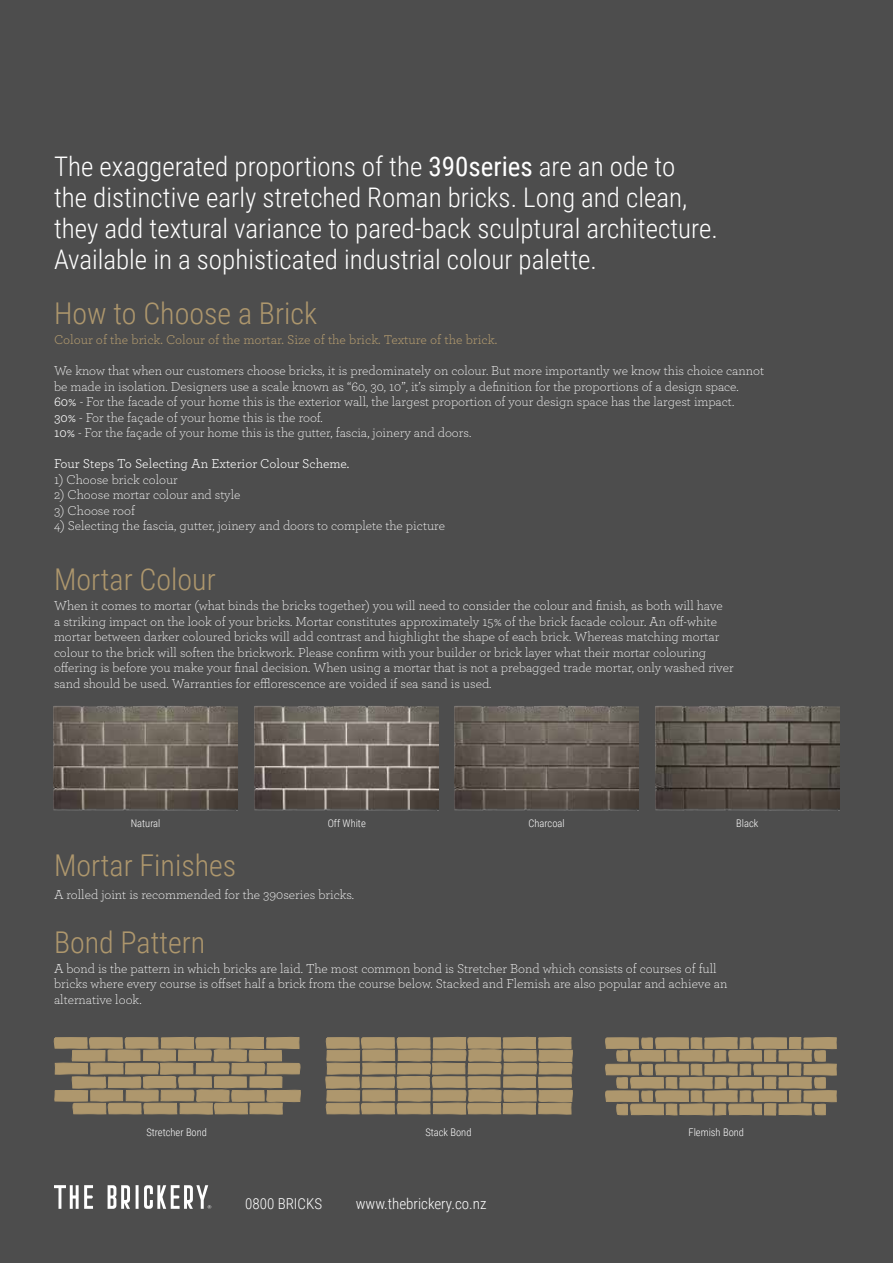
<style>
.page{position:relative;width:893px;height:1263px;background:#4d4d4d}
.page>*{position:absolute;margin:0;border:0;box-sizing:border-box;transform-origin:0 0}
.t1{font:300 30px "Roboto Condensed";color:#ae976d}
.t2{font:300 27px/31px "Roboto Condensed";color:#fff}
.t3{font:300 15px "Roboto Condensed";color:#fff}
.t4{font:300 13.5px/15.5px "Archer";color:#fff}
.t5{font:13.5px "Archer";color:#ae976d}
.t6{font:13.5px "Archer";color:#fff}
.t7{font:300 10.5px "Roboto Condensed";color:#fff}
.s1{font-weight:400}
</style>
<div class="page">
<svg style="left:54px;top:1185px;width:39px;height:24px"></svg>
<svg style="left:108px;top:1185px;width:22px;height:24px"></svg>
<svg style="left:136px;top:1185px;width:75px;height:24px"></svg>
<img style="left:54px;top:705px;width:184px;height:106px">
<img style="left:455px;top:705px;width:184px;height:106px">
<img style="left:254px;top:705px;width:184px;height:106px">
<img style="left:655px;top:705px;width:184px;height:106px">
<svg style="left:325px;top:1037px;width:248px;height:78px"></svg>
<svg style="left:53px;top:1037px;width:248px;height:78px"></svg>
<svg style="left:605px;top:1037px;width:232px;height:78px"></svg>
<p class="t2" style="left:54px;top:150px;width:665px">The exaggerated proportions of the <span class="s1">390series</span> are an ode to<br>the distinctive early stretched Roman bricks. Long and clean, they add textural variance to pared-back sculptural architecture.<br>Available in a sophisticated industrial colour palette.</p>
<h1 class="t1" style="left:54px;top:293px;width:265px">How to Choose a Brick</h1>
<p class="t5" style="left:54px;top:330px;width:445px">Colour of the brick. Colour of the mortar. Size of the brick. Texture of the brick.</p>
<p class="t4" style="left:54px;top:362px;width:712px">We know that when our customers choose bricks, it is predominately on colour. But more importantly we know this choice cannot be made in isolation. Designers use a scale known as “60, 30, 10”, it’s simply a definition for the proportions of a design space.<br><span class="s1">60%</span> - For the facade of your home this is the exterior wall, the largest proportion of your design space has the largest impact.<br><span class="s1">30%</span> - For the façade of your home this is the roof.<br><span class="s1">10%</span> - For the façade of your home this is the gutter, fascia, joinery and doors.</p>
<p class="t6" style="left:54px;top:454px;width:297px">Four Steps To Selecting An Exterior Colour Scheme.</p>
<p class="t4" style="left:54px;top:471px;width:125px">1) Choose brick colour</p>
<p class="t4" style="left:54px;top:487px;width:188px">2) Choose mortar colour and style</p>
<p class="t4" style="left:54px;top:502px;width:83px">3) Choose roof</p>
<p class="t4" style="left:54px;top:518px;width:393px">4) Selecting the fascia, gutter, joinery and doors to complete the picture</p>
<h1 class="t1" style="left:54px;top:559px;width:163px">Mortar Colour</h1>
<p class="t4" style="left:54px;top:597px;width:681px">When it comes to mortar (what binds the bricks together) you will need to consider the colour and finish, as both will have<br>a striking impact on the look of your bricks. Mortar constitutes approximately 15% of the brick facade colour. An off-white mortar between darker coloured bricks will add contrast and highlight the shape of each brick. Whereas matching mortar colour to the brick will soften the brickwork. Please confirm with your builder or brick layer what their mortar colouring offering is before you make your final decision. When using a mortar that is not a prebagged trade mortar, only washed river sand should be used. Warranties for efflorescence are voided if sea sand is used.</p>
<p class="t7" style="left:131px;top:816px;width:31px">Natural</p>
<p class="t7" style="left:328px;top:816px;width:40px">Off White</p>
<p class="t7" style="left:529px;top:816px;width:38px">Charcoal</p>
<p class="t7" style="left:736px;top:816px;width:24px">Black</p>
<h1 class="t1" style="left:54px;top:844px;width:184px">Mortar Finishes</h1>
<p class="t4" style="left:54px;top:886px;width:302px">A rolled joint is recommended for the 390series bricks.</p>
<h1 class="t1" style="left:54px;top:921px;width:153px">Bond Pattern</h1>
<p class="t4" style="left:54px;top:960px;width:675px">A bond is the pattern in which bricks are laid. The most common bond is Stretcher Bond which consists of courses of full bricks where every course is offset half a brick from the course below. Stacked and Flemish are also popular and achieve an alternative look.</p>
<p class="t7" style="left:146px;top:1125px;width:62px">Stretcher Bond</p>
<p class="t7" style="left:425px;top:1125px;width:48px">Stack Bond</p>
<p class="t7" style="left:689px;top:1125px;width:57px">Flemish Bond</p>
<p class="t3" style="left:245px;top:1193px;width:78px">0800 BRICKS</p>
<p class="t3" style="left:356px;top:1193px;width:132px">www.thebrickery.co.nz</p>
</div>
